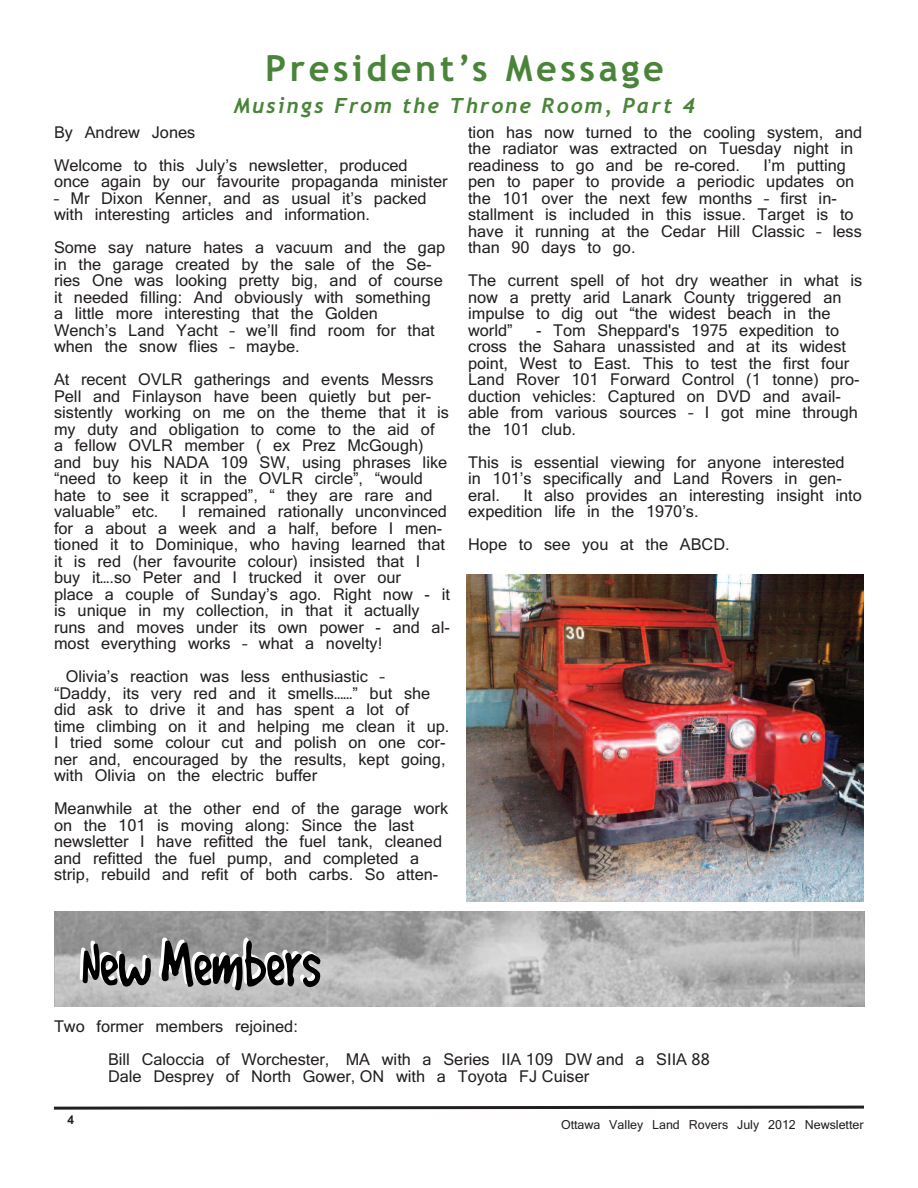
<style>
.page{position:relative;width:918px;height:1188px;background:#fff}
.page>*{position:absolute;margin:0;border:0;box-sizing:border-box;transform-origin:0 0}
.t1{font:700 36px "Trebuchet MS";letter-spacing:.1em;color:#4a843a}
.t2{font:italic 700 21px "Trebuchet";letter-spacing:.1em;color:#4a843a}
.t3{font:15.75px/16.5px "Kartika";color:#231f20}
.t4{font:12px "Kartika";color:#231f20}
.t5{font:700 12px "Arial";color:#231f20}
</style>
<div class="page">
<svg style="left:54px;top:1105px;width:810px;height:5px"></svg>
<img style="left:467px;top:574px;width:397px;height:328px">
<img style="left:54px;top:911px;width:810px;height:95px">
<svg style="left:80px;top:940px;width:71px;height:47px;background:#787878"></svg>
<svg style="left:157px;top:936px;width:164px;height:55px;background:#7d7d7d"></svg>
<h1 class="t1" style="left:265px;top:47px;width:400px">President’s Message</h1>
<h2 class="t2" style="left:234px;top:93px;width:463px">Musings From the Throne Room, Part 4</h2>
<p class="t3" style="left:54px;top:116px;width:355px;line-height:33px">By Andrew Jones<br>Welcome to this July’s newsletter, produced</p>
<p class="t3" style="left:54px;top:174px;width:395px">once again by our favourite propaganda minister</p>
<p class="t3" style="left:54px;top:190px;width:374px">– Mr Dixon Kenner, and as usual it’s packed with interesting articles and information.</p>
<p class="t3" style="left:54px;top:240px;width:393px">Some say nature hates a vacuum and the gap in the garage created by the sale of the Se&shy;ries One was looking pretty big, and of course it needed filling: And obviously with something<br>a little more interesting that the Golden<br>Wench’s Land Yacht – we’ll find room for that when the snow flies – maybe.</p>
<p class="t3" style="left:54px;top:372px;width:397px">At recent OVLR gatherings and events Messrs Pell and Finlayson have been quietly but per&shy;sistently working on me on the theme that it is my duty and obligation to come to the aid of<br>a fellow OVLR member ( ex Prez McGough) and buy his NADA 109 SW, using phrases like “need to keep it in the OVLR circle”, “would hate to see it scrapped”, “ they are rare and valuable” etc.</p>
<p class="t3" style="left:468px;top:124px;width:396px">tion has now turned to the cooling system, and the radiator was extracted on Tuesday night in readiness to go and be re-cored.</p>
<p class="t3" style="left:468px;top:157px;width:395px;text-indent:295px">I’m putting pen to paper to provide a periodic updates on the 101 over the next few months – first in&shy;stallment is included in this issue. Target is to have it running at the Cedar Hill Classic – less than 90 days to go.</p>
<p class="t3" style="left:468px;top:273px;width:396px">The current spell of hot dry weather in what is now a pretty arid Lanark County triggered an impulse to dig out “the widest beach in the world”</p>
<p class="t3" style="left:468px;top:322px;width:393px;text-indent:68px">- Tom Sheppard's 1975 expedition to cross the Sahara unassisted and at its widest point, West to East. This to test the first four Land Rover 101 Forward Control (1 tonne) pro&shy;duction vehicles: Captured on DVD and avail&shy;able from various sources – I got mine through the 101 club.</p>
<p class="t3" style="left:468px;top:454px;width:378px">This is essential viewing for anyone interested in 101’s specifically and Land Rovers in gen&shy;eral.</p>
<p class="t3" style="left:468px;top:487px;width:395px;text-indent:55px">It also provides an interesting insight into expedition life in the 1970’s.</p>
<p class="t3" style="left:468px;top:537px;width:263px">Hope to see you at the ABCD.</p>
<p class="t3" style="left:54px;top:504px;width:397px;text-indent:128px">I remained rationally unconvinced for a about a week and a half, before I men&shy;tioned it to Dominique, who having learned that it is red (her favourite colour) insisted that I buy it….so Peter and I trucked it over our<br>place a couple of Sunday’s ago. Right now - it is unique in my collection, in that it actually runs and moves under its own power - and al&shy;most everything works – what a novelty!</p>
<p class="t3" style="left:54px;top:669px;width:397px;text-indent:12px">Olivia’s reaction was less enthusiastic –<br>“Daddy, its very red and it smells……” but she did ask to drive it and has spent a lot of<br>time climbing on it and helping me clean it up.<br>I tried some colour cut and polish on one cor&shy;ner and, encouraged by the results, kept going, with Olivia on the electric buffer</p>
<p class="t3" style="left:54px;top:801px;width:396px">Meanwhile at the other end of the garage work on the 101 is moving along: Since the last newsletter I have refitted the fuel tank, cleaned and refitted the fuel pump, and completed a strip, rebuild and refit of both carbs. So atten-</p>
<p class="t3" style="left:108px;top:1011px;width:603px;line-height:33px;text-indent:-54px">Two former members rejoined:<br>Bill Caloccia of Worchester, MA with a Series IIA 109 DW and a SIIA 88</p>
<p class="t3" style="left:108px;top:1068px;width:483px">Dale Desprey of North Gower, ON with a Toyota FJ Cuiser</p>
<p class="t5" style="left:68px;top:1113px;width:8px">4</p>
<p class="t4" style="left:561px;top:1117px;width:304px">Ottawa Valley Land Rovers July 2012 Newsletter</p>
</div>
